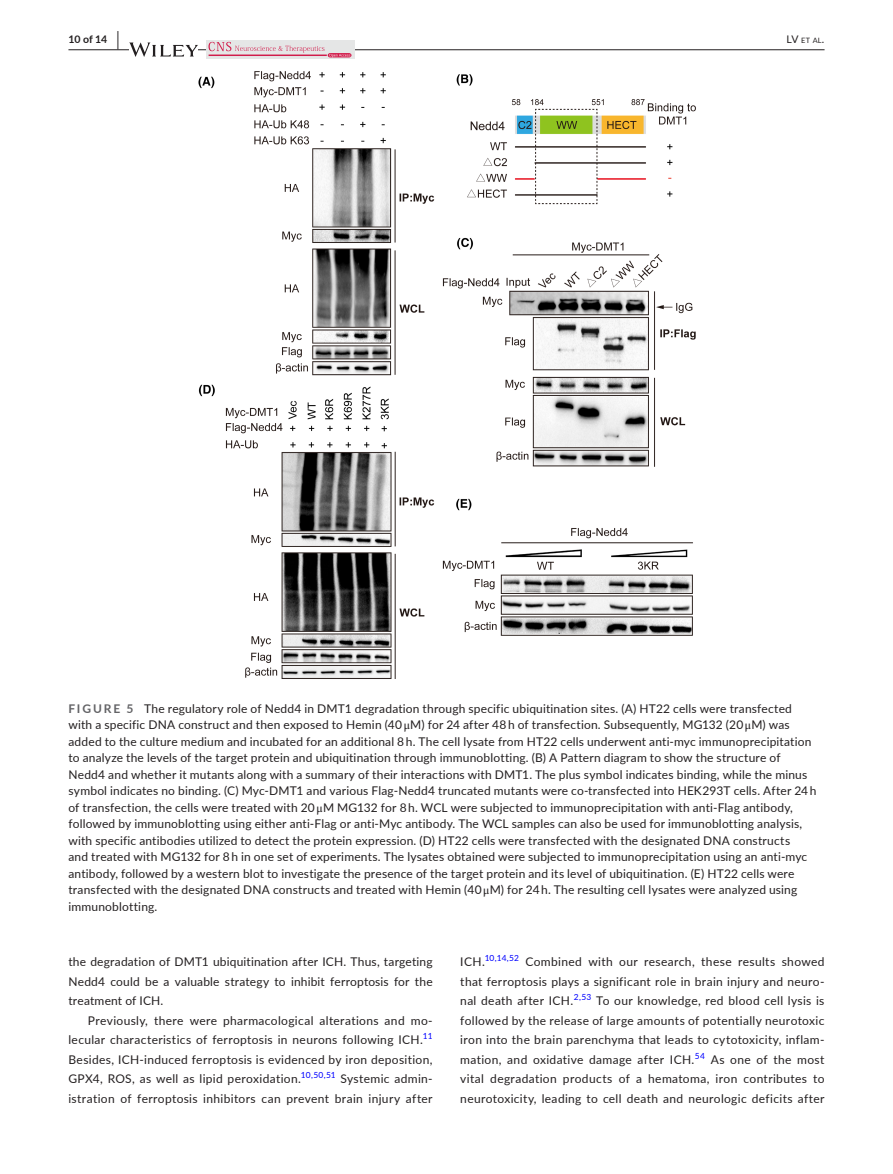
<style>
.page{position:relative;width:893px;height:1174px;background:#fff}
.page>*{position:absolute;margin:0;border:0;box-sizing:border-box;transform-origin:0 0}
.t1{font:12px/19.5px "Lato";letter-spacing:.015em;color:#231f20;text-align:justify}
.t2{font:700 10.5px "Lato";color:#231f20}
.t3{font:8.4px "Lato";color:#00f}
.t4{font:7.35px "Lato";color:#231f20}
.s1{font-size:19.5px}
.s2{font-size:10.5px}
.s3{font-weight:700;color:#636366}
.s4{font-family:"STIX"}
.s5{font-size:12px;color:#231f20}
</style>
<div class="page">
<hr style="left:68px;top:49px;width:756px;height:1px;background:#231f20">
<svg style="left:129px;top:42px;width:69px;height:15px"></svg>
<div style="left:206px;top:40px;width:148px;height:19px;background:#e5e6e6"></div>
<svg style="left:208px;top:42px;width:142px;height:15px"></svg>
<img style="left:198px;top:71px;width:498px;height:608px">
<p class="t2" style="left:68px;top:31px;width:52px">10 of 14 <span class="s1">|</span></p>
<p class="t4" style="left:786px;top:35px;width:39px"><span class="s2">LV</span> et al<span class="s2">.</span></p>
<p class="t1" style="left:68px;top:699px;width:749px;line-height:16.5px;text-align:left"><span class="s3">FIGURE 5</span> The regulatory role of Nedd4 in DMT1 degradation through specific ubiquitination sites. (A) HT22 cells were transfected with a specific DNA construct and then exposed to Hemin (40 <span class="s4">μ</span>M) for 24 after 48 h of transfection. Subsequently, MG132 (20 <span class="s4">μ</span>M) was added to the culture medium and incubated for an additional 8 h. The cell lysate from HT22 cells underwent anti-myc immunoprecipitation to analyze the levels of the target protein and ubiquitination through immunoblotting. (B) A Pattern diagram to show the structure of Nedd4 and whether it mutants along with a summary of their interactions with DMT1. The plus symbol indicates binding, while the minus symbol indicates no binding. (C) Myc-DMT1 and various Flag-Nedd4 truncated mutants were co-transfected into HEK293T cells. After 24 h of transfection, the cells were treated with 20 <span class="s4">μ</span>M MG132 for 8 h. WCL were subjected to immunoprecipitation with anti-Flag antibody, followed by immunoblotting using either anti-Flag or anti-Myc antibody. The WCL samples can also be used for immunoblotting analysis, with specific antibodies utilized to detect the protein expression. (D) HT22 cells were transfected with the designated DNA constructs<br>and treated with MG132 for 8 h in one set of experiments. The lysates obtained were subjected to immunoprecipitation using an anti-myc antibody, followed by a western blot to investigate the presence of the target protein and its level of ubiquitination. (E) HT22 cells were transfected with the designated DNA constructs and treated with Hemin (40 <span class="s4">μ</span>M) for 24 h. The resulting cell lysates were analyzed using immunoblotting.</p>
<p class="t1" style="left:68px;top:951px;width:366px">the degradation of DMT1 ubiquitination after ICH. Thus, targeting Nedd4 could be a valuable strategy to inhibit ferroptosis for the treatment of ICH.</p>
<p class="t1" style="left:68px;top:1010px;width:366px;text-indent:20px">Previously, there were pharmacological alterations and mo&shy;lecular characteristics of ferroptosis in neurons following ICH.</p>
<p class="t3" style="left:423px;top:1030px;width:11px">11</p>
<p class="t1" style="left:68px;top:1049px;width:366px">Besides, ICH-induced ferroptosis is evidenced by iron deposition, GPX4, ROS, as well as lipid peroxidation.<sup>10,50,51</sup> Systemic admin&shy;istration of ferroptosis inhibitors can prevent brain injury after</p>
<p class="t3" style="left:460px;top:952px;width:60px"><span class="s5">ICH.</span>10,14,52</p>
<p class="t1" style="left:460px;top:951px;width:366px;text-indent:65px">Combined with our research, these results showed that ferroptosis plays a significant role in brain injury and neuro&shy;nal death after ICH.<sup>2,53</sup> To our knowledge, red blood cell lysis is followed by the release of large amounts of potentially neurotoxic iron into the brain parenchyma that leads to cytotoxicity, inflam&shy;mation, and oxidative damage after ICH.<sup>54</sup> As one of the most vital degradation products of a hematoma, iron contributes to neurotoxicity, leading to cell death and neurologic deficits after</p>
</div>
